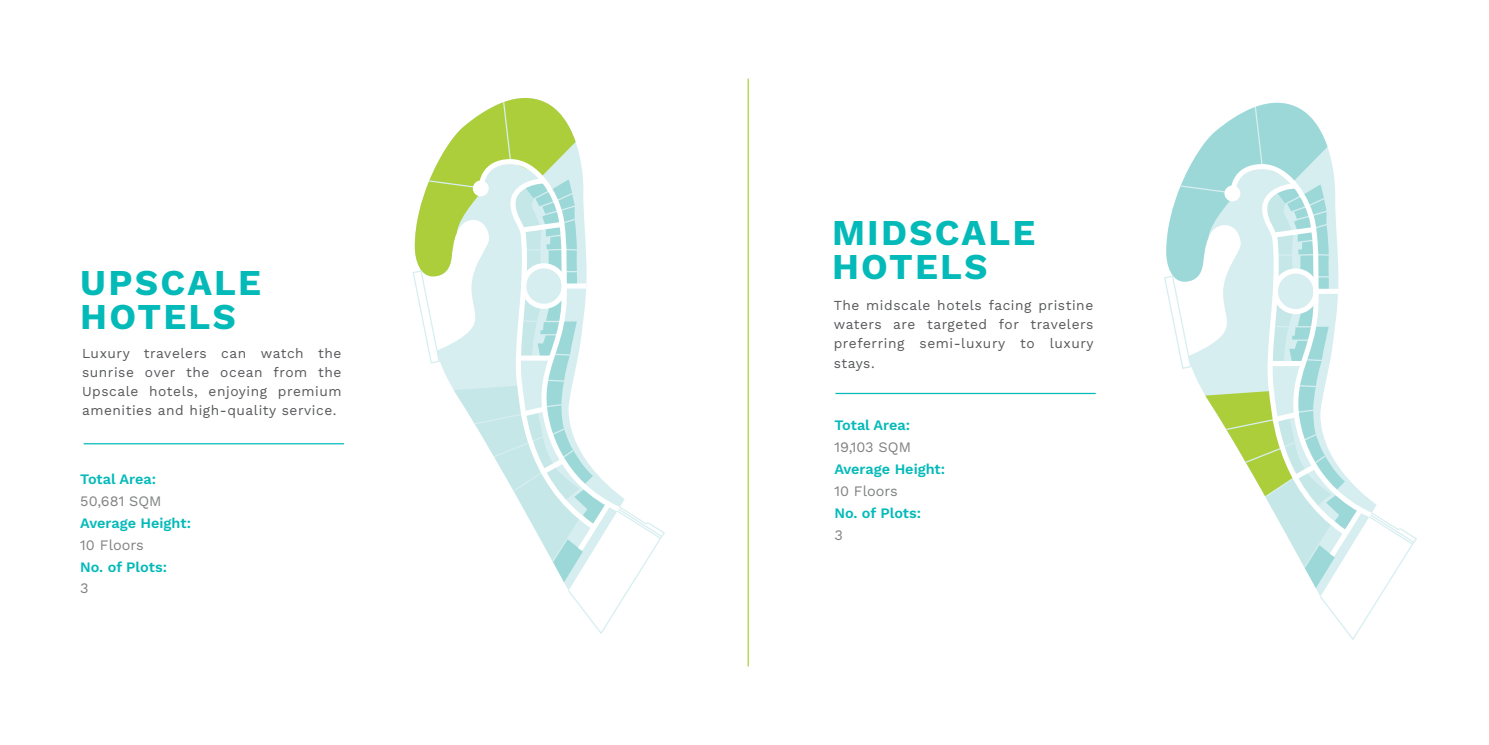
<style>
.page{position:relative;width:1489px;height:745px;background:#fff}
.page>*{position:absolute;margin:0;border:0;box-sizing:border-box;transform-origin:0 0}
.t1{font:700 36.38px/34.5px "Work Sans";letter-spacing:.06em;color:#04bab9}
.t2{font:600 14.5px "Work Sans";color:#04bab9}
.t3{font:14.5px "Work Sans";color:#808181}
.t4{font:13.75px/19.1px "Work Sans";letter-spacing:.04em;color:#57585a;text-align:justify}
</style>
<div class="page">
<svg style="left:412px;top:98px;width:253px;height:536px"></svg>
<hr style="left:84px;top:443px;width:260px;height:1px;background:#04bab9">
<svg style="left:1164px;top:103px;width:253px;height:537px"></svg>
<hr style="left:835px;top:392px;width:260px;height:2px;background:#04bab9">
<hr style="left:747px;top:79px;width:1px;height:587px;background:#acce3a">
<h1 class="t1" style="left:80px;top:265px;width:182px">UPSCALE<br>HOTELS</h1>
<p class="t4" style="left:82px;top:343px;width:261px">Luxury travelers can watch the sunrise over the ocean from the Upscale hotels, enjoying premium amenities and high-quality service.</p>
<p class="t2" style="left:80px;top:473px;width:77px">Total Area:</p>
<p class="t3" style="left:80px;top:489px;width:83px">50,681 SQM</p>
<p class="t2" style="left:80px;top:517px;width:112px">Average Height:</p>
<p class="t3" style="left:80px;top:538px;width:65px">10 Floors</p>
<p class="t2" style="left:80px;top:560px;width:88px">No. of Plots:</p>
<p class="t3" style="left:80px;top:582px;width:10px">3</p>
<h1 class="t1" style="left:832px;top:215px;width:205px">MIDSCALE<br>HOTELS</h1>
<p class="t4" style="left:833px;top:295px;width:261px">The midscale hotels facing pristine waters are targeted for travelers preferring semi-luxury to luxury stays.</p>
<p class="t2" style="left:834px;top:419px;width:77px">Total Area:</p>
<p class="t3" style="left:834px;top:436px;width:78px">19,103 SQM</p>
<p class="t2" style="left:834px;top:463px;width:112px">Average Height:</p>
<p class="t3" style="left:834px;top:484px;width:65px">10 Floors</p>
<p class="t2" style="left:834px;top:507px;width:88px">No. of Plots:</p>
<p class="t3" style="left:834px;top:528px;width:10px">3</p>
</div>
